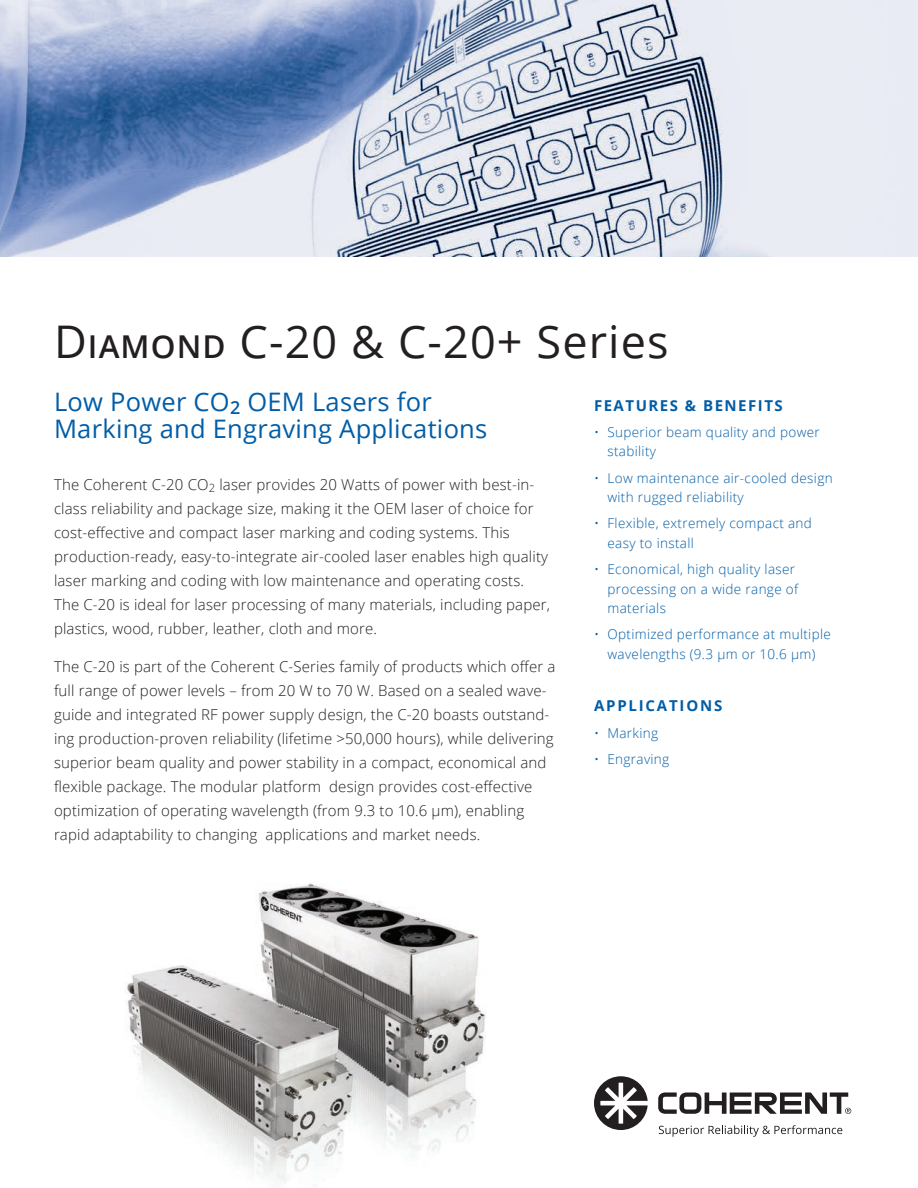
<style>
.page{position:relative;width:918px;height:1188px;background:#fff}
.page>*{position:absolute;margin:0;border:0;box-sizing:border-box;transform-origin:0 0}
.t1{font:45px "Open Sans";letter-spacing:.025em;color:#231f20}
.Subtitle{font:25.5px/27px "Open Sans";letter-spacing:.01em;color:#015da7}
.Body{font:300 15px/24px "Open Sans";letter-spacing:.01em;color:#231f20}
.FEATURES_BENEFITS_AP{font:700 15px "Open Sans";letter-spacing:.1em;color:#015da7}
.FEATURES_BENEFITS_AP-2{font:700 15px "Open Sans";letter-spacing:.12em;color:#015da7}
.Bullets{font:300 13.5px/19.5px "Open Sans";letter-spacing:.025em;color:#015da7}
.s1{font-weight:600;font-size:31.5px}
</style>
<div class="page">
<svg style="left:659px;top:1125px;width:183px;height:12px"></svg>
<svg style="left:658px;top:1092px;width:193px;height:22px"></svg>
<svg style="left:605px;top:1076px;width:43px;height:54px"></svg>
<img style="left:0;top:0;width:918px;height:256px">
<img style="left:473px;top:934px;width:12px;height:129px">
<img style="left:126px;top:883px;width:347px;height:300px">
<img style="left:127px;top:965px;width:225px;height:176px">
<p class="t1" style="left:54px;top:311px;width:616px">D<span class="s1">IAMOND</span> C-20 &amp; C-20+ Series</p>
<p class="Subtitle" style="left:54px;top:387px;width:435px">Low Power CO<sub>2</sub> OEM Lasers for<br>Marking and Engraving Applications</p>
<p class="Body" style="left:54px;top:472px;width:498px">The Coherent C-20 CO<sub>2</sub> laser provides 20 Watts of power with best-in&shy;class reliability and package size, making it the OEM laser of choice for cost-effective and compact laser marking and coding systems. This production-ready, easy-to-integrate air-cooled laser enables high quality laser marking and coding with low maintenance and operating costs.<br>The C-20 is ideal for laser processing of many materials, including paper, plastics, wood, rubber, leather, cloth and more.</p>
<p class="Body" style="left:54px;top:654px;width:503px">The C-20 is part of the Coherent C-Series family of products which offer a full range of power levels – from 20 W to 70 W. Based on a sealed wave&shy;guide and integrated RF power supply design, the C-20 boasts outstand&shy;ing production-proven reliability (lifetime &gt;50,000 hours), while delivering superior beam quality and power stability in a compact, economical and flexible package. The modular platform design provides cost-effective optimization of operating wavelength (from 9.3 to 10.6 µm), enabling rapid adaptability to changing applications and market needs.</p>
<p class="FEATURES_BENEFITS_AP" style="left:594px;top:395px;width:190px">FEATURES &amp; BENEFITS</p>
<p class="Bullets" style="left:608px;top:422px;width:214px;text-indent:-13px">• Superior beam quality and power stability</p>
<p class="Bullets" style="left:608px;top:468px;width:227px;text-indent:-14px">• Low maintenance air-cooled design with rugged reliability</p>
<p class="Bullets" style="left:608px;top:513px;width:206px;text-indent:-14px">• Flexible, extremely compact and easy to install</p>
<p class="Bullets" style="left:608px;top:559px;width:192px;text-indent:-13px">• Economical, high quality laser processing on a wide range of materials</p>
<p class="Bullets" style="left:594px;top:624px;width:238px;text-align:center">• Optimized performance at multiple wavelengths (9.3 µm or 10.6 µm)</p>
<p class="FEATURES_BENEFITS_AP-2" style="left:594px;top:695px;width:130px">APPLICATIONS</p>
<p class="Bullets" style="left:594px;top:723px;width:66px">• Marking</p>
<p class="Bullets" style="left:594px;top:749px;width:77px">• Engraving</p>
</div>
